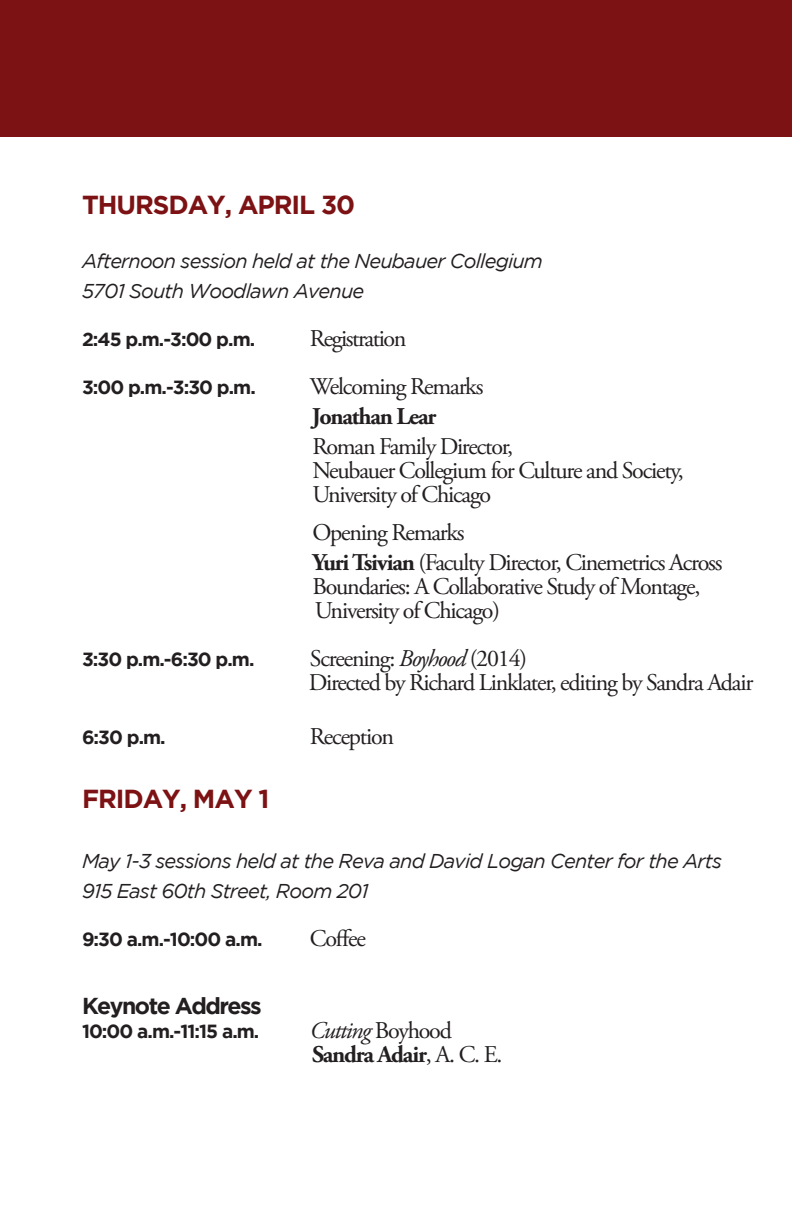
<style>
.page{position:relative;width:792px;height:1224px;background:#fff}
.page>*{position:absolute;margin:0;border:0;box-sizing:border-box;transform-origin:0 0}
.t1{font:700 26px "Gotham";letter-spacing:-.04em;color:#7c1214}
.t2{font:24px "Adobe Garamond Pro";letter-spacing:-.05em;color:#231f20}
.t3{font:700 24px "Adobe Garamond Pro";letter-spacing:-.05em;color:#231f20}
.t4{font:italic 24px "Adobe Garamond Pro";letter-spacing:-.05em;color:#231f20}
.t5{font:700 23px "Gotham";letter-spacing:-.065em;color:#231f20}
.t6{font:italic 20px "Gotham";letter-spacing:-.04em;color:#231f20}
.t7{font:700 19px "Gotham";letter-spacing:-.05em;color:#231f20}
.s1{font-weight:700}
.s2{font-style:italic}
.s3{font-style:normal}
.s4{font-weight:400}
</style>
<div class="page">
<div style="left:0;top:0;width:792px;height:136px;background:#7c1214"></div>
<p class="t1" style="left:82px;top:189px;width:275px">THURSDAY, APRIL 30</p>
<p class="t6" style="left:82px;top:249px;width:462px">Afternoon session held at the Neubauer Collegium</p>
<p class="t6" style="left:82px;top:279px;width:284px">5701 South Woodlawn Avenue</p>
<p class="t7" style="left:82px;top:328px;width:175px">2:45 p.m.-3:00 p.m.</p>
<p class="t2" style="left:310px;top:324px;width:98px">Registration</p>
<p class="t7" style="left:82px;top:376px;width:175px">3:00 p.m.-3:30 p.m.</p>
<p class="t2" style="left:310px;top:372px;width:175px">Welcoming Remarks</p>
<p class="t3" style="left:312px;top:402px;width:126px">Jonathan Lear</p>
<p class="t2" style="left:312px;top:432px;width:202px">Roman Family Director,</p>
<p class="t2" style="left:312px;top:456px;width:373px">Neubauer Collegium for Culture and Society,</p>
<p class="t2" style="left:312px;top:480px;width:180px">University of Chicago</p>
<p class="t2" style="left:312px;top:518px;width:154px">Opening Remarks</p>
<p class="t2" style="left:312px;top:548px;width:412px"><span class="s1">Yuri Tsivian</span> (Faculty Director, Cinemetrics Across</p>
<p class="t2" style="left:312px;top:572px;width:390px">Boundaries: A Collaborative Study of Montage,</p>
<p class="t2" style="left:315px;top:596px;width:187px">University of Chicago)</p>
<p class="t7" style="left:82px;top:648px;width:174px">3:30 p.m.-6:30 p.m.</p>
<p class="t2" style="left:310px;top:644px;width:219px">Screening: <span class="s2">Boyhood</span> (2014)</p>
<p class="t2" style="left:309px;top:668px;width:446px">Directed by Richard Linklater, editing by Sandra Adair</p>
<p class="t7" style="left:82px;top:726px;width:85px">6:30 p.m.</p>
<p class="t2" style="left:310px;top:722px;width:86px">Reception</p>
<p class="t1" style="left:82px;top:783px;width:189px">FRIDAY, MAY 1</p>
<p class="t6" style="left:82px;top:849px;width:642px">May 1-3 sessions held at the Reva and David Logan Center for the Arts</p>
<p class="t6" style="left:82px;top:879px;width:288px">915 East 60th Street, Room 201</p>
<p class="t7" style="left:82px;top:928px;width:182px">9:30 a.m.-10:00 a.m.</p>
<p class="t2" style="left:310px;top:924px;width:57px">Coffee</p>
<p class="t5" style="left:82px;top:992px;width:181px">Keynote Address</p>
<p class="t7" style="left:82px;top:1020px;width:179px">10:00 a.m.-11:15 a.m.</p>
<p class="t4" style="left:310px;top:1016px;width:143px">Cutting <span class="s3">Boyhood</span></p>
<p class="t3" style="left:312px;top:1040px;width:192px">Sandra Adair<span class="s4">, A. C. E.</span></p>
</div>
